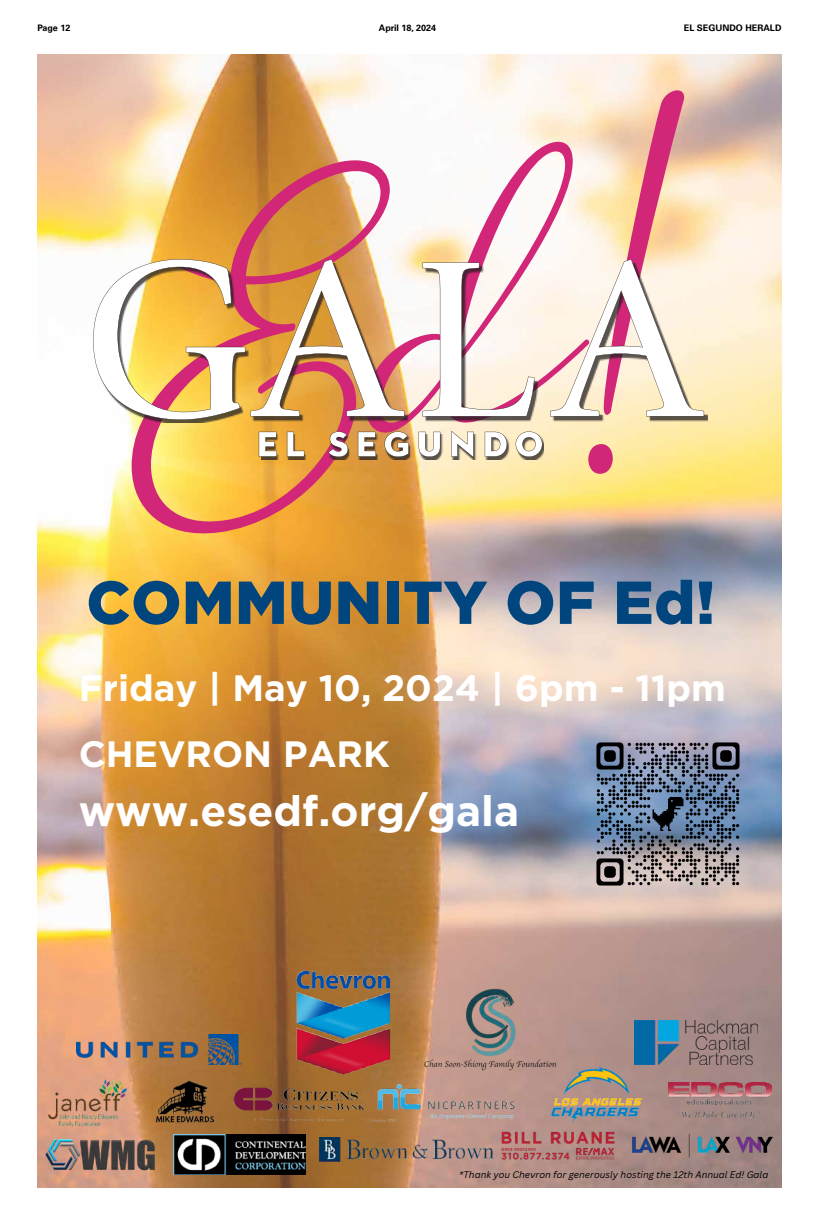
<style>
.page{position:relative;width:819px;height:1224px;background:#fff}
.page>*{position:absolute;margin:0;border:0;box-sizing:border-box;transform-origin:0 0}
.t1{font:900 60.5px "Gotham";letter-spacing:.01em;color:#00457d}
.t2{font:700 42.4px "Gotham";color:#fff}
.t3{font:700 36.6px/65.3px "Gotham";color:#fff}
.t4{font:italic 9.3px "Canva Sans";color:#000}
.t5{font:700 9px "Univers LT Std";color:#000}
</style>
<div class="page">
<img style="left:38px;top:54px;width:744px;height:1134px">
<svg style="left:130px;top:160px;width:260px;height:380px;background:#e6a052"></svg>
<svg style="left:365px;top:142px;width:185px;height:292px"></svg>
<img style="left:97px;top:264px;width:610px;height:158px">
<svg style="left:93px;top:259px;width:311px;height:161px"></svg>
<svg style="left:422px;top:263px;width:112px;height:153px"></svg>
<svg style="left:550px;top:90px;width:154px;height:385px"></svg>
<img style="left:262px;top:435px;width:282px;height:24px">
<svg style="left:259px;top:432px;width:18px;height:25px"></svg>
<svg style="left:287px;top:432px;width:17px;height:25px"></svg>
<svg style="left:328px;top:431px;width:20px;height:26px"></svg>
<svg style="left:358px;top:432px;width:18px;height:25px"></svg>
<svg style="left:384px;top:431px;width:25px;height:26px"></svg>
<svg style="left:419px;top:432px;width:21px;height:25px"></svg>
<svg style="left:451px;top:431px;width:23px;height:26px"></svg>
<svg style="left:485px;top:432px;width:22px;height:25px"></svg>
<svg style="left:516px;top:431px;width:26px;height:26px"></svg>
<img style="left:582px;top:727px;width:173px;height:173px">
<img style="left:296px;top:970px;width:95px;height:105px">
<img style="left:420px;top:984px;width:138px;height:91px">
<img style="left:76px;top:1035px;width:166px;height:30px">
<img style="left:635px;top:1020px;width:122px;height:45px">
<img style="left:173px;top:1134px;width:133px;height:41px">
<img style="left:551px;top:1067px;width:90px;height:55px">
<img style="left:45px;top:1079px;width:83px;height:51px">
<img style="left:151px;top:1076px;width:65px;height:48px">
<img style="left:319px;top:1138px;width:174px;height:23px">
<img style="left:500px;top:1130px;width:117px;height:31px">
<img style="left:624px;top:1130px;width:157px;height:31px">
<img style="left:668px;top:1082px;width:104px;height:36px">
<img style="left:399px;top:1079px;width:117px;height:47px">
<img style="left:231px;top:1075px;width:168px;height:51px">
<img style="left:38px;top:1138px;width:125px;height:34px">
<p class="t5" style="left:37px;top:23px;width:34px">Page 12</p>
<p class="t5" style="left:379px;top:23px;width:59px">April 18, 2024</p>
<p class="t5" style="left:684px;top:23px;width:99px">EL SEGUNDO HERALD</p>
<h1 class="t1" style="left:86px;top:561px;width:630px">COMMUNITY OF Ed!</h1>
<h3 class="t3" style="left:79px;top:656px;width:649px">Friday | May 10, 2024 | 6pm - 11pm<br>CHEVRON PARK</h3>
<h2 class="t2" style="left:79px;top:783px;width:442px">www.esedf.org/gala</h2>
<p class="t4" style="left:459px;top:1169px;width:311px">*Thank you Chevron for generously hosting the 12th Annual Ed! Gala</p>
</div>
